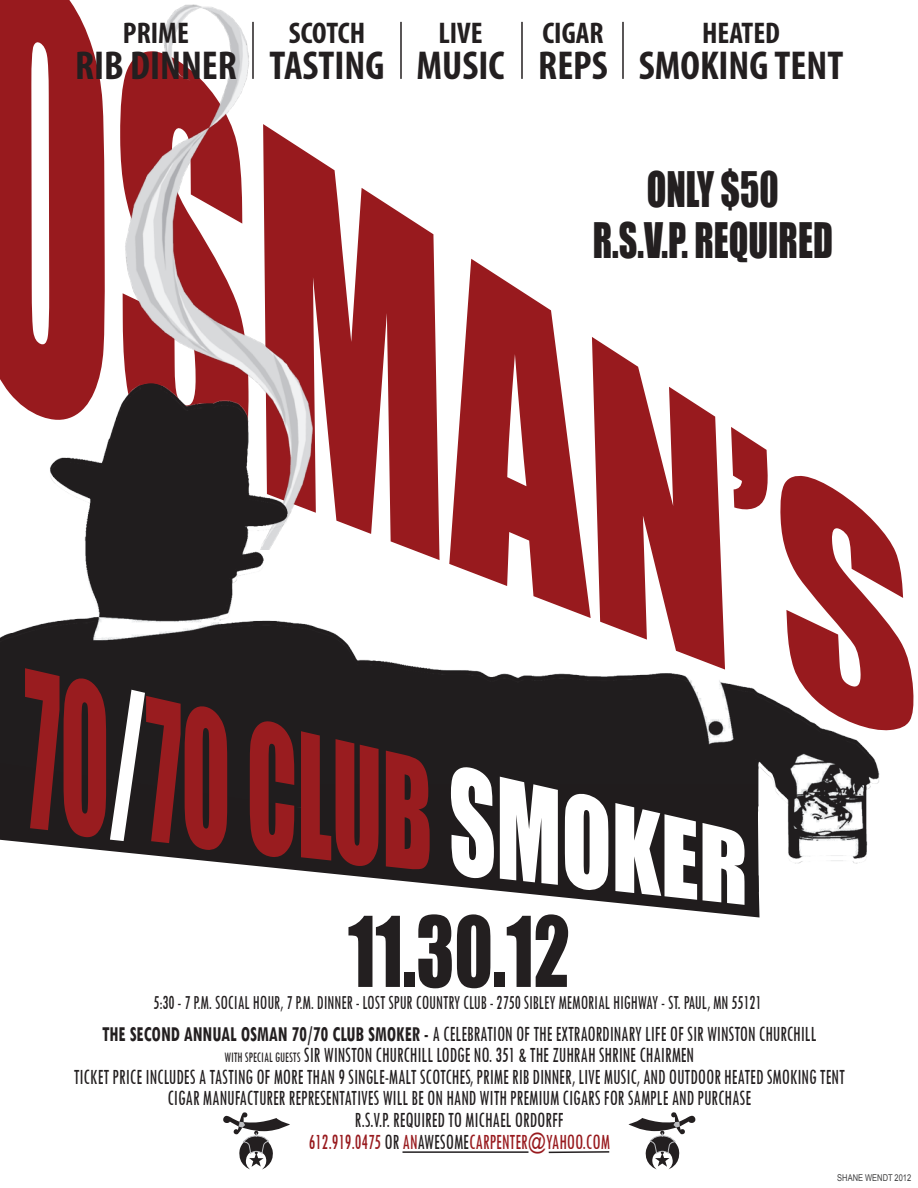
<style>
.page{position:relative;width:918px;height:1188px;background:#fff}
.page>*{position:absolute;margin:0;border:0;box-sizing:border-box;transform-origin:0 0}
.t1{font:90px "Impact";color:#231f20;scale:.8 1}
.t2{font:45px/51px "Impact";color:#231f20;text-align:center;scale:.8 1}
.t3{font:700 condensed 40.5px "Myriad Pro";color:#231f20}
.t4{font:700 condensed 30px "Myriad Pro";color:#231f20}
.t5{font:condensed 22.5px/21.6px "Tw Cen";color:#231f20;text-align:center;scale:.8 1}
.t6{font:condensed 20.7px "Tw Cen";color:#231f20;scale:.8 1}
.t7{font:9.3px "Arial";color:#3e3e3f;scale:.8 1}
.s1{font-weight:700}
.s2{font-size:15px}
.s3{color:#981a1e}
</style>
<div class="page">
<svg style="left:0;top:0;width:74px;height:380px;fill:#981a1e"></svg>
<svg style="left:326px;top:164px;width:111px;height:216px;fill:#981a1e"></svg>
<svg style="left:462px;top:259px;width:98px;height:121px;fill:#981a1e"></svg>
<svg style="left:592px;top:337px;width:50px;height:43px;fill:#981a1e"></svg>
<svg style="left:903px;top:597px;width:11px;height:130px"></svg>
<img style="left:74px;top:4px;width:252px;height:376px">
<hr style="left:252px;top:22px;width:2px;height:57px;background:#231f20">
<hr style="left:400px;top:22px;width:2px;height:57px;background:#231f20">
<hr style="left:521px;top:22px;width:2px;height:57px;background:#231f20">
<hr style="left:622px;top:22px;width:2px;height:57px;background:#231f20">
<img style="left:0;top:380px;width:903px;height:484px">
<svg style="left:140px;top:380px;width:24px;height:6px"></svg>
<svg style="left:223px;top:1112px;width:67px;height:58px"></svg>
<hr style="left:403px;top:1151px;width:126px;height:2px;background:#231f20">
<svg style="left:548px;top:1151px;width:62px;height:3px"></svg>
<svg style="left:0;top:762px;width:760px;height:156px"></svg>
<div style="left:314px;top:784px;width:444px;height:68px;background:#201c1d"></div>
<svg style="left:25px;top:668px;width:202px;height:182px;background:#642a2c"></svg>
<svg style="left:250px;top:721px;width:44px;height:136px;background:#781c1e"></svg>
<svg style="left:301px;top:731px;width:78px;height:135px;background:#721c1e"></svg>
<svg style="left:386px;top:751px;width:44px;height:119px;background:#831c1e"></svg>
<svg style="left:451px;top:767px;width:43px;height:111px"></svg>
<svg style="left:500px;top:777px;width:58px;height:108px"></svg>
<svg style="left:565px;top:794px;width:43px;height:96px"></svg>
<svg style="left:615px;top:803px;width:82px;height:97px"></svg>
<svg style="left:703px;top:823px;width:42px;height:82px"></svg>
<svg style="left:628px;top:1112px;width:68px;height:57px"></svg>
<h3 class="t4" style="left:123px;top:15px;width:68px">PRIME</h3>
<h3 class="t3" style="left:75px;top:40px;width:163px">RIB DINNER</h3>
<h3 class="t4" style="left:289px;top:15px;width:78px">SCOTCH</h3>
<h3 class="t3" style="left:270px;top:40px;width:117px">TASTING</h3>
<h3 class="t4" style="left:438px;top:15px;width:46px">LIVE</h3>
<h3 class="t3" style="left:417px;top:40px;width:90px">MUSIC</h3>
<h3 class="t4" style="left:542px;top:15px;width:63px">CIGAR</h3>
<h3 class="t3" style="left:538px;top:40px;width:71px">REPS</h3>
<h3 class="t4" style="left:702px;top:15px;width:79px">HEATED</h3>
<h3 class="t3" style="left:639px;top:40px;width:206px">SMOKING TENT</h3>
<h2 class="t2" style="left:593px;top:162px;width:302px">ONLY $50<br>R.S.V.P. REQUIRED</h2>
<h1 class="t1" style="left:348px;top:882px;width:279px">11.30.12</h1>
<p class="t6" style="left:153px;top:990px;width:762px">5:30 - 7 P.M. SOCIAL HOUR, 7 P.M. DINNER - LOST SPUR COUNTRY CLUB - 2750 SIBLEY MEMORIAL HIGHWAY - ST. PAUL, MN 55121</p>
<p class="t5" style="left:74px;top:1022px;width:965px"><span class="s1">THE SECOND ANNUAL OSMAN 70/70 CLUB SMOKER -</span> A CELEBRATION OF THE EXTRAORDINARY LIFE OF SIR WINSTON CHURCHILL<br><span class="s2">WITH SPECIAL GUESTS</span> SIR WINSTON CHURCHILL LODGE NO. 351 &amp; THE ZUHRAH SHRINE CHAIRMEN<br>TICKET PRICE INCLUDES A TASTING OF MORE THAN 9 SINGLE-MALT SCOTCHES, PRIME RIB DINNER, LIVE MUSIC, AND OUTDOOR HEATED SMOKING TENT CIGAR MANUFACTURER REPRESENTATIVES WILL BE ON HAND WITH PREMIUM CIGARS FOR SAMPLE AND PURCHASE<br>R.S.V.P. REQUIRED TO MICHAEL ORDORFF<br><span class="s3">612.919.0475</span> OR <span class="s3">AN</span>AWESOME<span class="s3">CARPENTER@YAHOO.COM</span></p>
<p class="t7" style="left:837px;top:1172px;width:94px">SHANE WENDT 2012</p>
</div>
